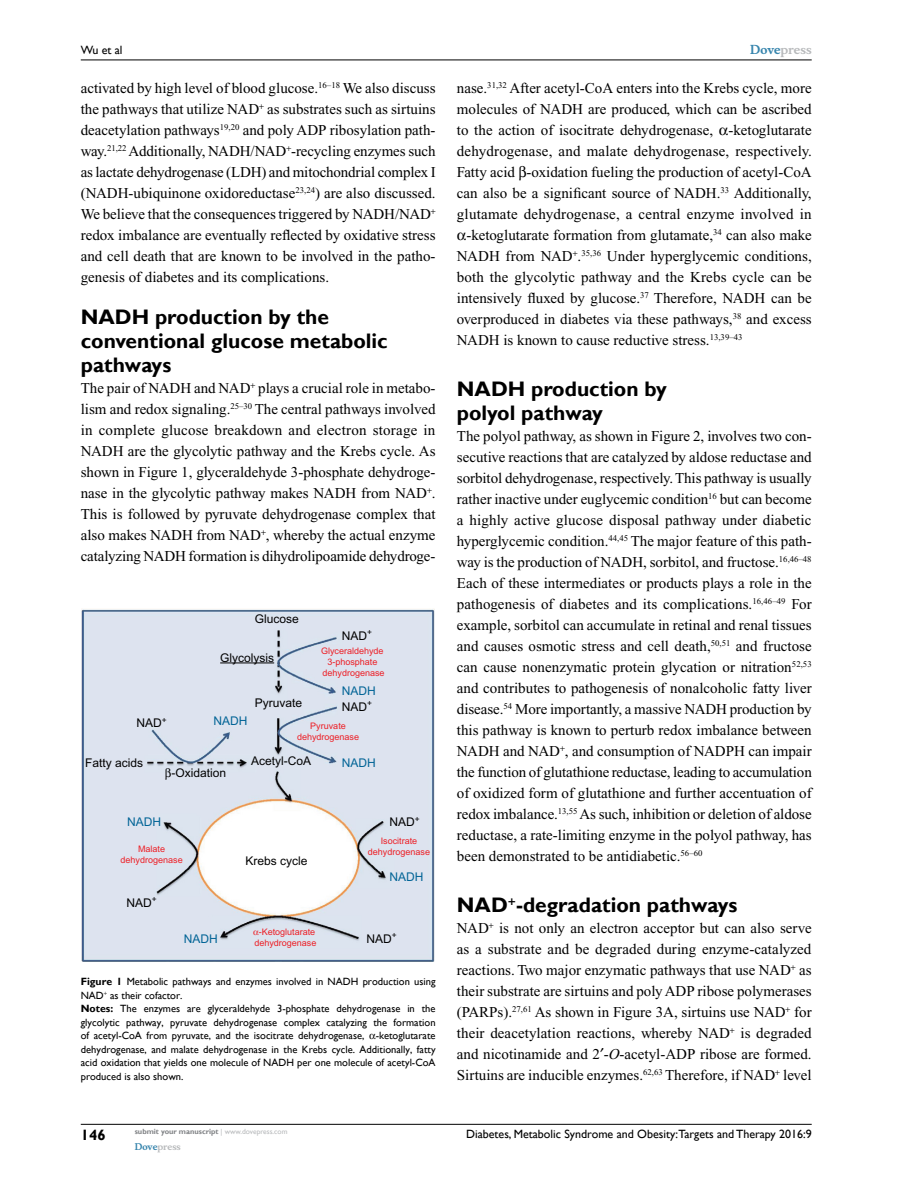
<style>
.page{position:relative;width:918px;height:1188px;background:#fff}
.page>*{position:absolute;margin:0;border:0;box-sizing:border-box;transform-origin:0 0}
.t1{font:700 21px/24px "Gill Sans";color:#000}
.t2{font:15px/21px "Times New Roman";color:#000;text-align:justify}
.t3{font:700 15px "Gill Sans";color:#000}
.t4{font:12px "Arial";color:#000}
.t5{font:12px "Gill Sans";color:#000}
.t6{font:12px "Arial";color:#016496}
.t7{font:700 12px "Musee";color:#b8babc}
.t8{font:10.5px/13.5px "Gill Sans";color:#000}
.t9{font:9px/10.8px "Arial";color:#ed1d24;text-align:center}
.t10{font:700 9px "Musee";color:#b8babc}
.t11{font:700 7.5px "Gill Sans";color:#808285}
.s1{font-weight:700}
.s2{font-weight:400;color:#b8babc}
.s3{color:#3785ad}
.s4{font-style:italic}
</style>
<div class="page">
<hr style="left:81px;top:1124px;width:731px;height:1px;background:#000">
<hr style="left:81px;top:60px;width:731px;height:1px;background:#000">
<img style="left:82px;top:609px;width:353px;height:352px">
<hr style="left:220px;top:663px;width:54px;height:1px;background:#000">
<svg style="left:166px;top:768px;width:5px;height:12px"></svg>
<svg style="left:253px;top:931px;width:6px;height:5px"></svg>
<p class="t5" style="left:81px;top:43px;width:43px">Wu et al</p>
<p class="t2" style="left:81px;top:77px;width:356px;text-align:left">activated by high level of blood glucose.<sup>16–18</sup> We also discuss the pathways that utilize NAD as substrates such as sirtuins deacetylation pathways<sup>19,20</sup> and poly ADP ribosylation path&shy;way.<sup>21,22</sup> Additionally, NADH/NAD -recycling enzymes such as lactate dehydrogenase (LDH) and mitochondrial complex I (NADH-ubiquinone oxidoreductase<sup>23,24</sup>) are also discussed.<br>We believe that the consequences triggered by NADH/NAD redox imbalance are eventually reflected by oxidative stress and cell death that are known to be involved in the patho&shy;genesis of diabetes and its complications.</p>
<h1 class="t1" style="left:81px;top:305px;width:309px">NADH production by the conventional glucose metabolic pathways</h1>
<p class="t2" style="left:81px;top:377px;width:356px">The pair of NADH and NAD plays a crucial role in metabo&shy;lism and redox signaling.<sup>25–30</sup> The central pathways involved in complete glucose breakdown and electron storage in NADH are the glycolytic pathway and the Krebs cycle. As shown in Figure 1, glyceraldehyde 3-phosphate dehydroge&shy;nase in the glycolytic pathway makes NADH from NAD .<br>This is followed by pyruvate dehydrogenase complex that also makes NADH from NAD , whereby the actual enzyme catalyzing NADH formation is dihydrolipoamide dehydroge-</p>
<p class="t4" style="left:255px;top:612px;width:46px">Glucose</p>
<p class="t4" style="left:220px;top:651px;width:55px">Glycolysis</p>
<p class="t4" style="left:255px;top:696px;width:49px">Pyruvate</p>
<p class="t4" style="left:342px;top:629px;width:32px">NAD<sup>+</sup></p>
<p class="t9" style="left:321px;top:646px;width:65px">Glyceraldehyde<br>3-phosphate dehydrogenase</p>
<p class="t6" style="left:342px;top:683px;width:35px">NADH</p>
<p class="t4" style="left:342px;top:700px;width:32px">NAD<sup>+</sup></p>
<p class="t6" style="left:213px;top:713px;width:35px">NADH</p>
<p class="t4" style="left:137px;top:716px;width:32px">NAD<sup>+</sup></p>
<p class="t9" style="left:297px;top:721px;width:64px">Pyruvate dehydrogenase</p>
<p class="t4" style="left:251px;top:754px;width:62px">Acetyl-CoA</p>
<p class="t4" style="left:85px;top:755px;width:60px">Fatty acids</p>
<p class="t6" style="left:342px;top:755px;width:35px">NADH</p>
<p class="t4" style="left:171px;top:766px;width:56px">-Oxidation</p>
<p class="t6" style="left:127px;top:815px;width:35px">NADH</p>
<p class="t4" style="left:390px;top:815px;width:32px">NAD<sup>+</sup></p>
<p class="t9" style="left:121px;top:843px;width:64px">Malate dehydrogenase</p>
<p class="t9" style="left:368px;top:836px;width:64px">Isocitrate dehydrogenase</p>
<p class="t4" style="left:245px;top:854px;width:64px">Krebs cycle</p>
<p class="t4" style="left:126px;top:895px;width:32px">NAD<sup>+</sup></p>
<p class="t6" style="left:184px;top:932px;width:35px">NADH</p>
<p class="t9" style="left:254px;top:927px;width:64px">-Ketoglutarate dehydrogenase</p>
<p class="t6" style="left:390px;top:869px;width:35px">NADH</p>
<p class="t4" style="left:366px;top:932px;width:32px">NAD<sup>+</sup></p>
<p class="t8" style="left:81px;top:975px;width:356px"><span class="s1">Figure 1</span> Metabolic pathways and enzymes involved in NADH production using NAD as their cofactor.<br><span class="s1">Notes:</span> The enzymes are glyceraldehyde 3-phosphate dehydrogenase in the glycolytic pathway, pyruvate dehydrogenase complex catalyzing the formation of acetyl-CoA from pyruvate, and the isocitrate dehydrogenase, -ketoglutarate dehydrogenase, and malate dehydrogenase in the Krebs cycle. Additionally, fatty acid oxidation that yields one molecule of NADH per one molecule of acetyl-CoA produced is also shown.</p>
<p class="t3" style="left:81px;top:1126px;width:26px">146</p>
<p class="t11" style="left:135px;top:1127px;width:154px">submit your manuscript <span class="s2">| www.dovepress.com</span></p>
<p class="t10" style="left:135px;top:1141px;width:48px"><span class="s3">Dove</span>press</p>
<p class="t7" style="left:750px;top:43px;width:63px"><span class="s3">Dove</span>press</p>
<p class="t2" style="left:457px;top:77px;width:356px">nase.<sup>31,32</sup> After acetyl-CoA enters into the Krebs cycle, more</p>
<p class="t2" style="left:457px;top:98px;width:356px">molecules of NADH are produced, which can be ascribed</p>
<p class="t2" style="left:457px;top:119px;width:356px">to the action of isocitrate dehydrogenase, -ketoglutarate</p>
<p class="t2" style="left:457px;top:140px;width:357px">dehydrogenase, and malate dehydrogenase, respectively.</p>
<p class="t2" style="left:457px;top:161px;width:356px">Fatty acid -oxidation fueling the production of acetyl-CoA</p>
<p class="t2" style="left:457px;top:182px;width:356px">can also be a significant source of NADH.<sup>33</sup> Additionally,</p>
<p class="t2" style="left:457px;top:203px;width:356px">glutamate dehydrogenase, a central enzyme involved in</p>
<p class="t2" style="left:466px;top:224px;width:347px">-ketoglutarate formation from glutamate,<sup>34</sup> can also make</p>
<p class="t2" style="left:457px;top:245px;width:356px">NADH from NAD .<sup>35,36</sup> Under hyperglycemic conditions,</p>
<p class="t2" style="left:457px;top:266px;width:356px">both the glycolytic pathway and the Krebs cycle can be</p>
<p class="t2" style="left:457px;top:287px;width:356px">intensively fluxed by glucose.<sup>37</sup> Therefore, NADH can be</p>
<p class="t2" style="left:457px;top:308px;width:356px">overproduced in diabetes via these pathways,<sup>38</sup> and excess</p>
<p class="t2" style="left:457px;top:329px;width:287px">NADH is known to cause reductive stress.<sup>13,39–43</sup></p>
<h1 class="t1" style="left:457px;top:377px;width:212px">NADH production by polyol pathway</h1>
<p class="t2" style="left:457px;top:425px;width:356px">The polyol pathway, as shown in Figure 2, involves two con&shy;secutive reactions that are catalyzed by aldose reductase and sorbitol dehydrogenase, respectively. This pathway is usually rather inactive under euglycemic condition<sup>16</sup> but can become a highly active glucose disposal pathway under diabetic hyperglycemic condition.<sup>44,45</sup> The major feature of this path&shy;way is the production of NADH, sorbitol, and fructose.<sup>16,46–48<br></sup>Each of these intermediates or products plays a role in the pathogenesis of diabetes and its complications.<sup>16,46–49</sup> For example, sorbitol can accumulate in retinal and renal tissues and causes osmotic stress and cell death,<sup>50,51</sup> and fructose can cause nonenzymatic protein glycation or nitration<sup>52,53 </sup>and contributes to pathogenesis of nonalcoholic fatty liver disease.<sup>54</sup> More importantly, a massive NADH production by this pathway is known to perturb redox imbalance between NADH and NAD , and consumption of NADPH can impair the function of glutathione reductase, leading to accumulation of oxidized form of glutathione and further accentuation of redox imbalance.<sup>13,55</sup> As such, inhibition or deletion of aldose reductase, a rate-limiting enzyme in the polyol pathway, has been demonstrated to be antidiabetic.<sup>56–60</sup></p>
<h1 class="t1" style="left:457px;top:893px;width:282px">NAD -degradation pathways</h1>
<p class="t2" style="left:457px;top:917px;width:356px">NAD is not only an electron acceptor but can also serve as a substrate and be degraded during enzyme-catalyzed reactions. Two major enzymatic pathways that use NAD as their substrate are sirtuins and poly ADP ribose polymerases (PARPs).<sup>27,61</sup> As shown in Figure 3A, sirtuins use NAD for their deacetylation reactions, whereby NAD is degraded and nicotinamide and 2 -<span class="s4">O</span>-acetyl-ADP ribose are formed.<br>Sirtuins are inducible enzymes.<sup>62,63</sup> Therefore, if NAD level</p>
<p class="t5" style="left:466px;top:1127px;width:347px">Diabetes, Metabolic Syndrome and Obesity:Targets and Therapy 2016:9</p>
</div>
